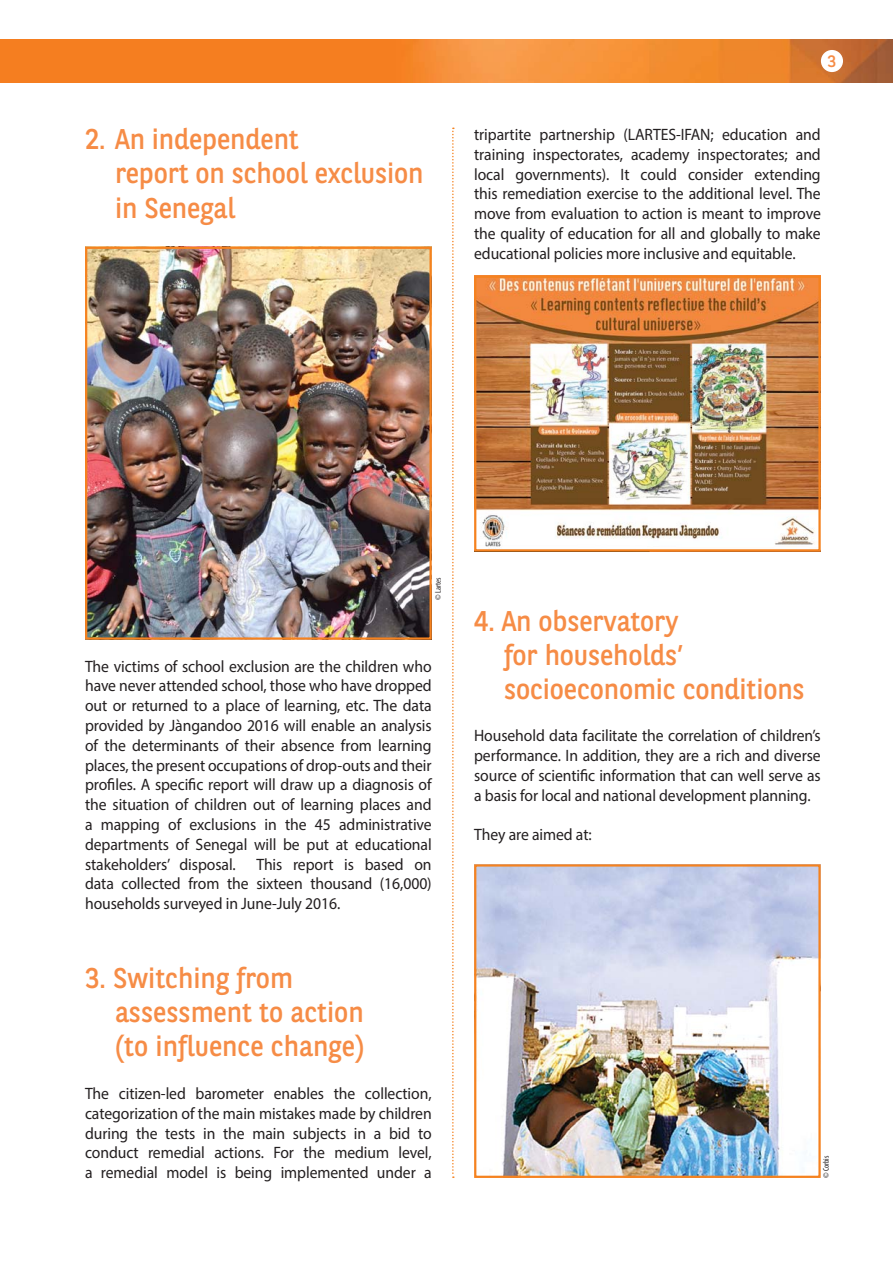
<style>
.page{position:relative;width:893px;height:1263px;background:#fff}
.page>*{position:absolute;margin:0;border:0;box-sizing:border-box;transform-origin:0 0}
.t1{font:28.5px/34.2px "BNPP Sans";letter-spacing:-.005em;color:#f68c46;scale:.95 1}
.t2{font:16.5px/19.8px "Myriad Pro";letter-spacing:-.005em;color:#231f20;text-align:justify;scale:.95 1}
.t3{font:16.5px "BNPP Sans";color:#f68c46}
.t4{font:condensed 8.25px "Myriad Pro";letter-spacing:-.005em;color:#231f20}
</style>
<div class="page">
<svg style="left:452px;top:128px;width:2px;height:1050px"></svg>
<img style="left:0;top:39px;width:893px;height:44px">
<img style="left:477px;top:279px;width:341px;height:268px">
<div style="left:474px;top:276px;width:347px;height:275px;border:2px solid #f5821f"></div>
<img style="left:88px;top:250px;width:341px;height:387px">
<div style="left:85px;top:247px;width:347px;height:393px;border:2px solid #f5821f"></div>
<img style="left:477px;top:867px;width:341px;height:308px">
<div style="left:474px;top:864px;width:347px;height:314px;border:2px solid #f5821f"></div>
<div style="left:821px;top:50px;width:22px;height:22px;background:#fff;border-radius:50%"></div>
<h1 class="t1" style="left:115px;top:124px;width:326px;text-indent:-30px">2. An independent<br>report on school exclusion in Senegal</h1>
<p class="t3" style="left:827px;top:54px;width:10px">3</p>
<p class="t2" style="left:474px;top:126px;width:366px">tripartite partnership (LARTES-IFAN; education and training inspectorates, academy inspectorates; and local governments). It could consider extending this remediation exercise to the additional level. The move from evaluation to action is meant to improve the quality of education for all and globally to make educational policies more inclusive and equitable.</p>
<p class="t4" style="left:433px;top:600px;width:24px;rotate:-90deg">© Lartes</p>
<p class="t2" style="left:85px;top:658px;width:366px">The victims of school exclusion are the children who have never attended school, those who have dropped out or returned to a place of learning, etc. The data provided by Jàngandoo 2016 will enable an analysis of the determinants of their absence from learning places, the present occupations of drop-outs and their profiles. A specific report will draw up a diagnosis of the situation of children out of learning places and a mapping of exclusions in the 45 administrative departments of Senegal will be put at educational stakeholders’ disposal.</p>
<p class="t2" style="left:85px;top:856px;width:366px;text-indent:171px">This report is based on data collected from the sixteen thousand (16,000) households surveyed in June-July 2016.</p>
<h1 class="t1" style="left:115px;top:963px;width:264px;text-indent:-30px">3. Switching from assessment to action (to influence change)</h1>
<p class="t2" style="left:85px;top:1085px;width:366px">The citizen-led barometer enables the collection, categorization of the main mistakes made by children during the tests in the main subjects in a bid to conduct remedial actions. For the medium level, a remedial model is being implemented under a</p>
<h1 class="t1" style="left:504px;top:606px;width:318px;text-indent:-30px">4. An observatory<br>for households’ socioeconomic conditions</h1>
<p class="t2" style="left:474px;top:727px;width:366px">Household data facilitate the correlation of children’s performance. In addition, they are a rich and diverse source of scientific information that can well serve as a basis for local and national development planning.</p>
<p class="t2" style="left:474px;top:826px;width:125px">They are aimed at:</p>
<p class="t4" style="left:821px;top:1178px;width:23px;rotate:-90deg">© Corbis</p>
</div>
